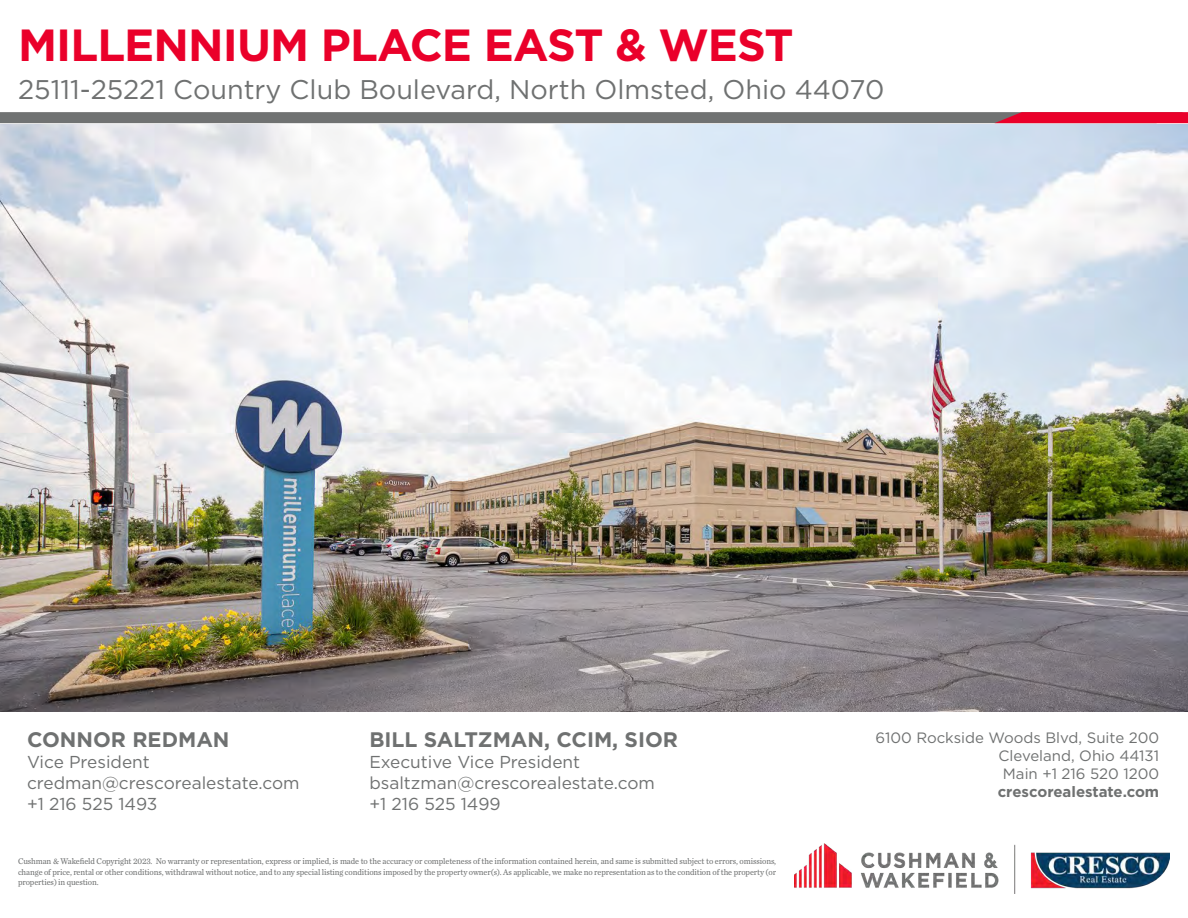
<style>
.page{position:relative;width:1188px;height:918px;background:#fff}
.page>*{position:absolute;margin:0;border:0;box-sizing:border-box;transform-origin:0 0}
.t1{font:700 45px "Gotham";letter-spacing:-.02em;color:#ea002a}
.t2{font:27px "Gotham";color:#6f7171}
.t3{font:700 21px "Gotham";color:#6f7171}
.t4{font:17.25px/21px "Gotham";color:#6f7171}
.t5{font:15px/18px "Gotham";color:#6f7171;text-align:justify}
.t6{font:700 15px "Gotham";color:#6f7171}
.t7{font:8.7px/10.4px "Chronicle Text G2";letter-spacing:-.01em;color:#6f7171;text-align:justify;scale:.95 1}
</style>
<div class="page">
<svg style="left:0;top:112px;width:1188px;height:11px;background:#836268"></svg>
<img style="left:794px;top:843px;width:376px;height:51px">
<img style="left:0;top:124px;width:1188px;height:588px">
<h1 class="t1" style="left:18px;top:15px;width:777px">MILLENNIUM PLACE EAST &amp; WEST</h1>
<h2 class="t2" style="left:18px;top:73px;width:868px">25111-25221 Country Club Boulevard, North Olmsted, Ohio 44070</h2>
<h3 class="t3" style="left:27px;top:726px;width:204px">CONNOR REDMAN</h3>
<h3 class="t4" style="left:27px;top:752px;width:274px">Vice President credman@crescorealestate.com +1 216 525 1493</h3>
<h3 class="t3" style="left:369px;top:726px;width:310px">BILL SALTZMAN, CCIM, SIOR</h3>
<h3 class="t4" style="left:369px;top:752px;width:287px">Executive Vice President bsaltzman@crescorealestate.com +1 216 525 1499</h3>
<p class="t7" style="left:18px;top:856px;width:800px">Cushman &amp; Wakefield Copyright 2023. No warranty or representation, express or implied, is made to the accuracy or completeness of the information contained herein, and same is submitted subject to errors, omissions, change of price, rental or other conditions, withdrawal without notice, and to any special listing conditions imposed by the property owner(s). As applicable, we make no representation as to the condition of the property (or properties) in question.</p>
<h3 class="t5" style="left:999px;top:728px;width:162px;text-indent:-123px">6100 Rockside Woods Blvd, Suite 200<br>Cleveland, Ohio 44131<br>Main +1 216 520 1200</h3>
<h3 class="t6" style="left:998px;top:781px;width:163px">crescorealestate.com</h3>
</div>
